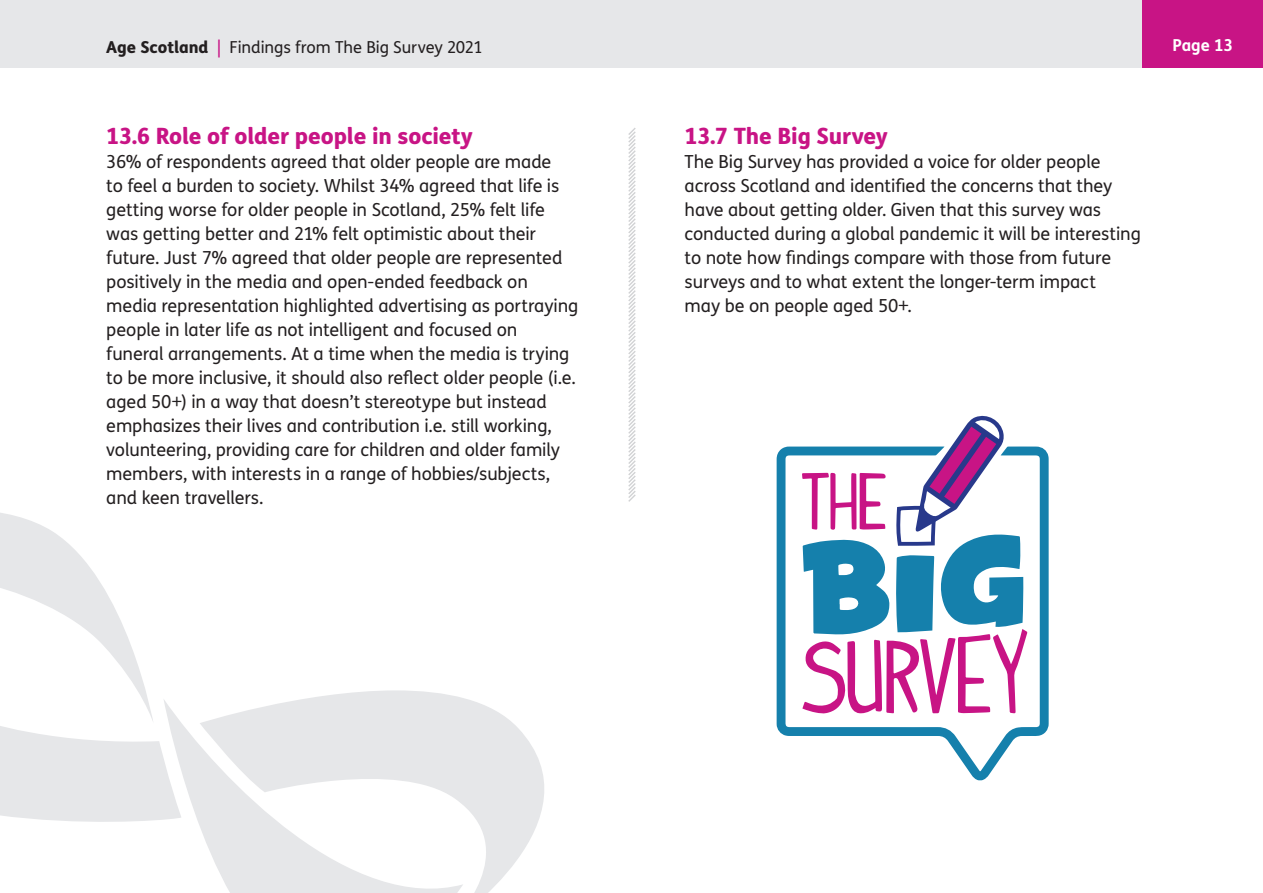
<style>
.page{position:relative;width:1263px;height:893px;background:#fff}
.page>*{position:absolute;margin:0;border:0;box-sizing:border-box;transform-origin:0 0}
._6_Small_Heading{font:800 22.5px "FS Me";letter-spacing:-.005em;color:#c81485}
._4_BODY_TEXT{font:18px/24px "FS Me";letter-spacing:-.005em;color:#231f20}
.t1{font:16.5px "FS Me";letter-spacing:-.005em;color:#231f20}
.t2{font:700 16.5px "FS Me";letter-spacing:-.005em;color:#fff}
.s1{font-weight:800}
.s2{color:#c81485}
</style>
<div class="page">
<div style="left:0;top:0;width:1263px;height:67px;background:#e6e7e9"></div>
<div style="left:1142px;top:0;width:121px;height:67px;background:#c81485"></div>
<svg style="left:628px;top:128px;width:8px;height:374px"></svg>
<svg style="left:777px;top:446px;width:272px;height:334px"></svg>
<svg style="left:802px;top:415px;width:225px;height:299px"></svg>
<svg style="left:181px;top:723px;width:19px;height:103px;fill:#e6e7e9"></svg>
<svg style="left:200px;top:690px;width:344px;height:203px;fill:#e6e7e9"></svg>
<svg style="left:0;top:513px;width:89px;height:53px"></svg>
<svg style="left:0;top:566px;width:181px;height:256px"></svg>
<p class="t1" style="left:106px;top:36px;width:378px"><span class="s1">Age Scotland</span> <span class="s2">|</span> Findings from The Big Survey 2021</p>
<p class="t2" style="left:1172px;top:33px;width:62px">Page 13</p>
<p class="_6_Small_Heading" style="left:106px;top:119px;width:368px">13.6 Role of older people in society</p>
<p class="_4_BODY_TEXT" style="left:106px;top:150px;width:473px">36% of respondents agreed that older people are made<br>to feel a burden to society. Whilst 34% agreed that life is getting worse for older people in Scotland, 25% felt life was getting better and 21% felt optimistic about their future. Just 7% agreed that older people are represented positively in the media and open-ended feedback on media representation highlighted advertising as portraying people in later life as not intelligent and focused on funeral arrangements. At a time when the media is trying to be more inclusive, it should also reflect older people (i.e. aged 50+) in a way that doesn’t stereotype but instead emphasizes their lives and contribution i.e. still working, volunteering, providing care for children and older family members, with interests in a range of hobbies/subjects, and keen travellers.</p>
<p class="_6_Small_Heading" style="left:685px;top:119px;width:205px">13.7 The Big Survey</p>
<p class="_4_BODY_TEXT" style="left:685px;top:150px;width:458px">The Big Survey has provided a voice for older people across Scotland and identified the concerns that they have about getting older. Given that this survey was conducted during a global pandemic it will be interesting to note how findings compare with those from future surveys and to what extent the longer-term impact<br>may be on people aged 50+.</p>
</div>
